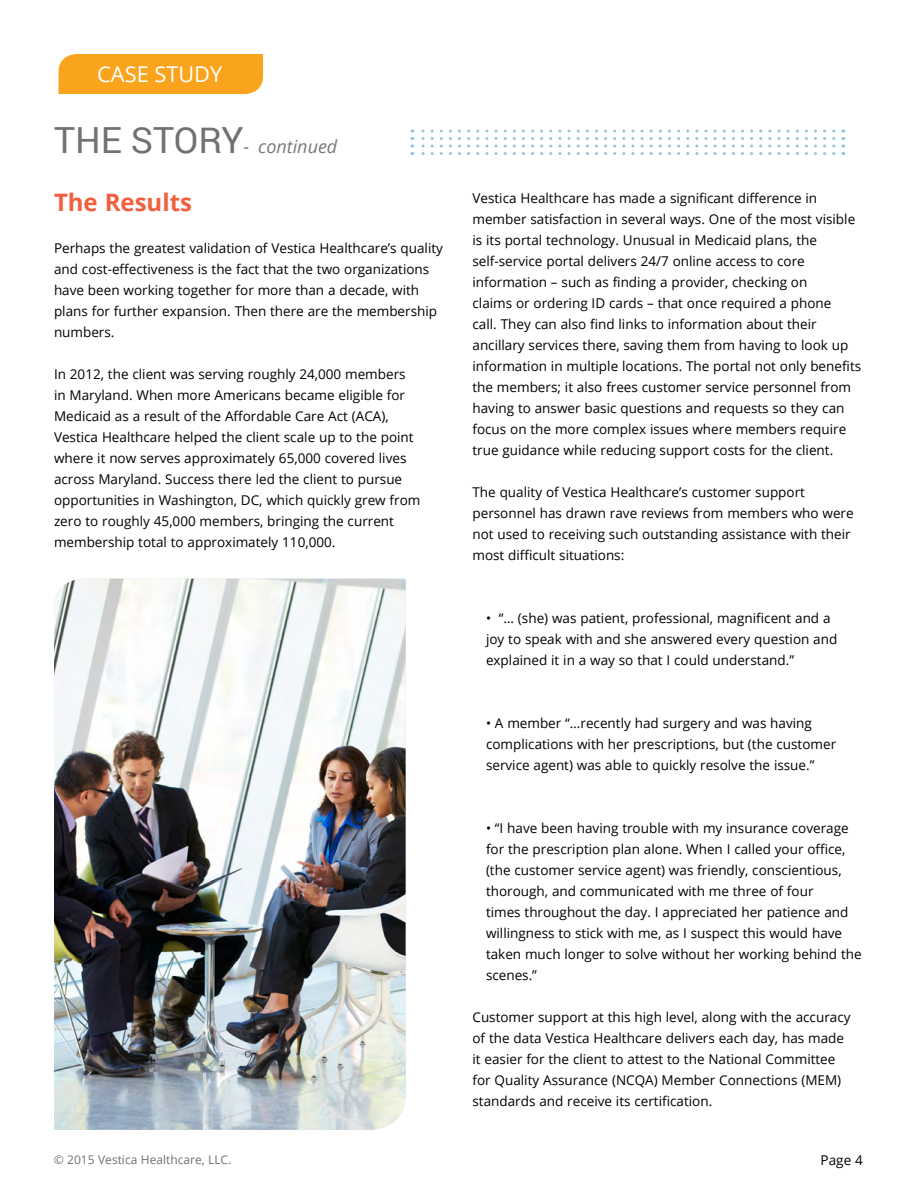
<style>
.page{position:relative;width:918px;height:1188px;background:#fff}
.page>*{position:absolute;margin:0;border:0;box-sizing:border-box;transform-origin:0 0}
.t1{font:700 24px "Open Sans";color:#f15f3f}
.t2{font:21.75px "Open Sans";color:#fff}
.t3{font:italic 18px "Open Sans";color:#78787a}
.t4{font:13.5px/21px "Open Sans";color:#000}
.t5{font:12px "Open Sans";color:#717073}
.s1{font-family:"Roboto";font-style:normal;font-size:36px;color:#717073}
</style>
<div class="page">
<img style="left:54px;top:579px;width:352px;height:551px">
<svg style="left:843px;top:130px;width:1px;height:25px"></svg>
<svg style="left:412px;top:130px;width:422px;height:25px"></svg>
<div style="left:58px;top:54px;width:205px;height:40px;background:#faa41d"></div>
<h2 class="t2" style="left:97px;top:60px;width:127px">CASE STUDY</h2>
<h3 class="t3" style="left:54px;top:134px;width:285px"><span class="s1">THE STORY</span>- continued</h3>
<h1 class="t1" style="left:54px;top:185px;width:140px">The Results</h1>
<p class="t4" style="left:54px;top:237px;width:391px">Perhaps the greatest validation of Vestica Healthcare’s quality and cost-effectiveness is the fact that the two organizations have been working together for more than a decade, with plans for further expansion. Then there are the membership numbers.</p>
<p class="t4" style="left:54px;top:363px;width:368px">In 2012, the client was serving roughly 24,000 members in Maryland. When more Americans became eligible for Medicaid as a result of the Affordable Care Act (ACA), Vestica Healthcare helped the client scale up to the point where it now serves approximately 65,000 covered lives across Maryland. Success there led the client to pursue opportunities in Washington, DC, which quickly grew from zero to roughly 45,000 members, bringing the current membership total to approximately 110,000.</p>
<p class="t4" style="left:472px;top:187px;width:390px">Vestica Healthcare has made a significant difference in member satisfaction in several ways. One of the most visible is its portal technology. Unusual in Medicaid plans, the self-service portal delivers 24/7 online access to core information – such as finding a provider, checking on<br>claims or ordering ID cards – that once required a phone<br>call. They can also find links to information about their ancillary services there, saving them from having to look up information in multiple locations. The portal not only benefits the members; it also frees customer service personnel from having to answer basic questions and requests so they can focus on the more complex issues where members require true guidance while reducing support costs for the client.</p>
<p class="t4" style="left:472px;top:481px;width:383px">The quality of Vestica Healthcare’s customer support personnel has drawn rave reviews from members who were not used to receiving such outstanding assistance with their most difficult situations:</p>
<p class="t4" style="left:486px;top:607px;width:353px">• “… (she) was patient, professional, magnificent and a joy to speak with and she answered every question and explained it in a way so that I could understand.”</p>
<p class="t4" style="left:486px;top:712px;width:352px">• A member “…recently had surgery and was having complications with her prescriptions, but (the customer service agent) was able to quickly resolve the issue.”</p>
<p class="t4" style="left:486px;top:817px;width:377px">• “I have been having trouble with my insurance coverage for the prescription plan alone. When I called your office, (the customer service agent) was friendly, conscientious, thorough, and communicated with me three of four<br>times throughout the day. I appreciated her patience and willingness to stick with me, as I suspect this would have taken much longer to solve without her working behind the scenes.”</p>
<p class="t4" style="left:472px;top:1007px;width:380px">Customer support at this high level, along with the accuracy of the data Vestica Healthcare delivers each day, has made it easier for the client to attest to the National Committee for Quality Assurance (NCQA) Member Connections (MEM) standards and receive its certification.</p>
<p class="t5" style="left:54px;top:1151px;width:179px">© 2015 Vestica Healthcare, LLC.</p>
<p class="t4" style="left:821px;top:1149px;width:44px">Page 4</p>
</div>
